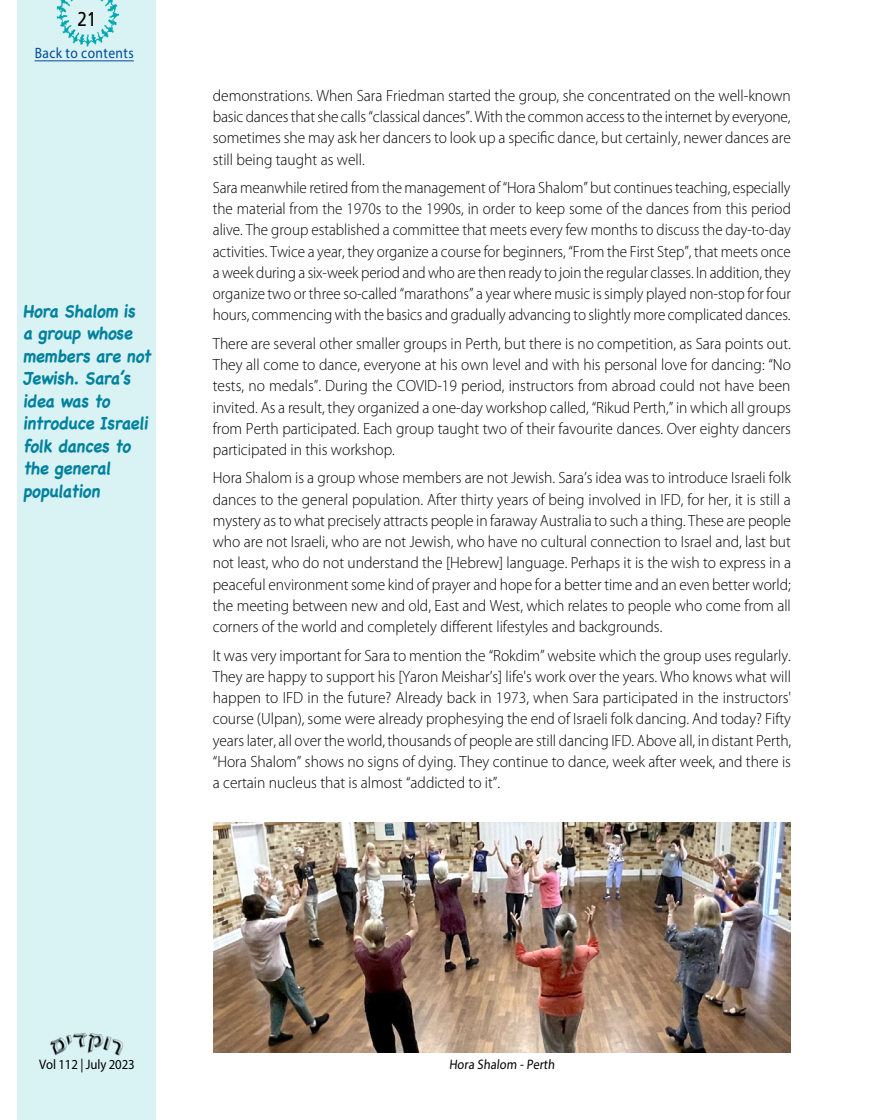
<style>
.page{position:relative;width:869px;height:1120px;background:#fff}
.page>*{position:absolute;margin:0;border:0;box-sizing:border-box;transform-origin:0 0}
.t1{font:20px "Frutiger";color:#000;scale:.85 1}
.t2{font:700 17.5px/22.5px "Chalkboard";color:#00829e;scale:.95 1}
.t3{font:300 16.25px/21.2px "Myriad Pro";color:#000;text-align:justify;scale:.95 1}
.t4{font:300 16.25px/21.2px "Myriad Pro";color:#000;text-align:justify;scale:.93 1}
.t5{font:15px "Myriad Pro";letter-spacing:.03em;color:#004a99;scale:.9 1}
.t6{font:13.75px "Myriad Pro";letter-spacing:-.01em;color:#000;scale:.9 1}
.t7{font:13.75px "Myriad Pro";letter-spacing:-.01em;color:#000;scale:.93 1}
</style>
<div class="page">
<div style="left:18px;top:0;width:138px;height:1120px;background:#d9f2f3"></div>
<img style="left:56px;top:0;width:62px;height:47px">
<img style="left:50px;top:1033px;width:73px;height:23px">
<hr style="left:35px;top:61px;width:99px;height:1px;background:#004a99">
<img style="left:213px;top:822px;width:577px;height:230px">
<p class="t1" style="left:77px;top:7px;width:24px">21</p>
<p class="t5" style="left:35px;top:44px;width:112px">Back to contents</p>
<p class="t2" style="left:23px;top:299px;width:140px">Hora Shalom is a group whose members are not<br>Jewish. Sara’s idea was to introduce Israeli folk dances to the general population</p>
<p class="t3" style="left:213px;top:85px;width:609px">demonstrations. When Sara Friedman started the group, she concentrated on the well-known basic dances that she calls “classical dances”. With the common access to the internet by everyone, sometimes she may ask her dancers to look up a specific dance, but certainly, newer dances are still being taught as well.</p>
<p class="t4" style="left:213px;top:177px;width:623px">Sara meanwhile retired from the management of “Hora Shalom” but continues teaching, especially the material from the 1970s to the 1990s, in order to keep some of the dances from this period alive. The group established a committee that meets every few months to discuss the day-to-day activities. Twice a year, they organize a course for beginners, “From the First Step”, that meets once a week during a six-week period and who are then ready to join the regular classes. In addition, they organize two or three so-called “marathons” a year where music is simply played non-stop for four hours, commencing with the basics and gradually advancing to slightly more complicated dances.</p>
<p class="t3" style="left:213px;top:333px;width:610px">There are several other smaller groups in Perth, but there is no competition, as Sara points out.<br>They all come to dance, everyone at his own level and with his personal love for dancing: “No tests, no medals”. During the COVID-19 period, instructors from abroad could not have been invited. As a result, they organized a one-day workshop called, “Rikud Perth,” in which all groups from Perth participated. Each group taught two of their favourite dances. Over eighty dancers participated in this workshop.</p>
<p class="t3" style="left:213px;top:468px;width:610px">Hora Shalom is a group whose members are not Jewish. Sara’s idea was to introduce Israeli folk dances to the general population. After thirty years of being involved in IFD, for her, it is still a mystery as to what precisely attracts people in faraway Australia to such a thing. These are people who are not Israeli, who are not Jewish, who have no cultural connection to Israel and, last but not least, who do not understand the [Hebrew] language. Perhaps it is the wish to express in a peaceful environment some kind of prayer and hope for a better time and an even better world; the meeting between new and old, East and West, which relates to people who come from all corners of the world and completely different lifestyles and backgrounds.</p>
<p class="t3" style="left:213px;top:645px;width:610px">It was very important for Sara to mention the “Rokdim” website which the group uses regularly.<br>They are happy to support his [Yaron Meishar’s] life's work over the years. Who knows what will happen to IFD in the future? Already back in 1973, when Sara participated in the instructors' course (Ulpan), some were already prophesying the end of Israeli folk dancing. And today? Fifty years later, all over the world, thousands of people are still dancing IFD. Above all, in distant Perth, “Hora Shalom” shows no signs of dying. They continue to dance, week after week, and there is a certain nucleus that is almost “addicted to it”.</p>
<p class="t7" style="left:39px;top:1056px;width:104px">Vol 112 | July 2023</p>
<p class="t6" style="left:449px;top:1056px;width:121px">Hora Shalom - Perth</p>
</div>
